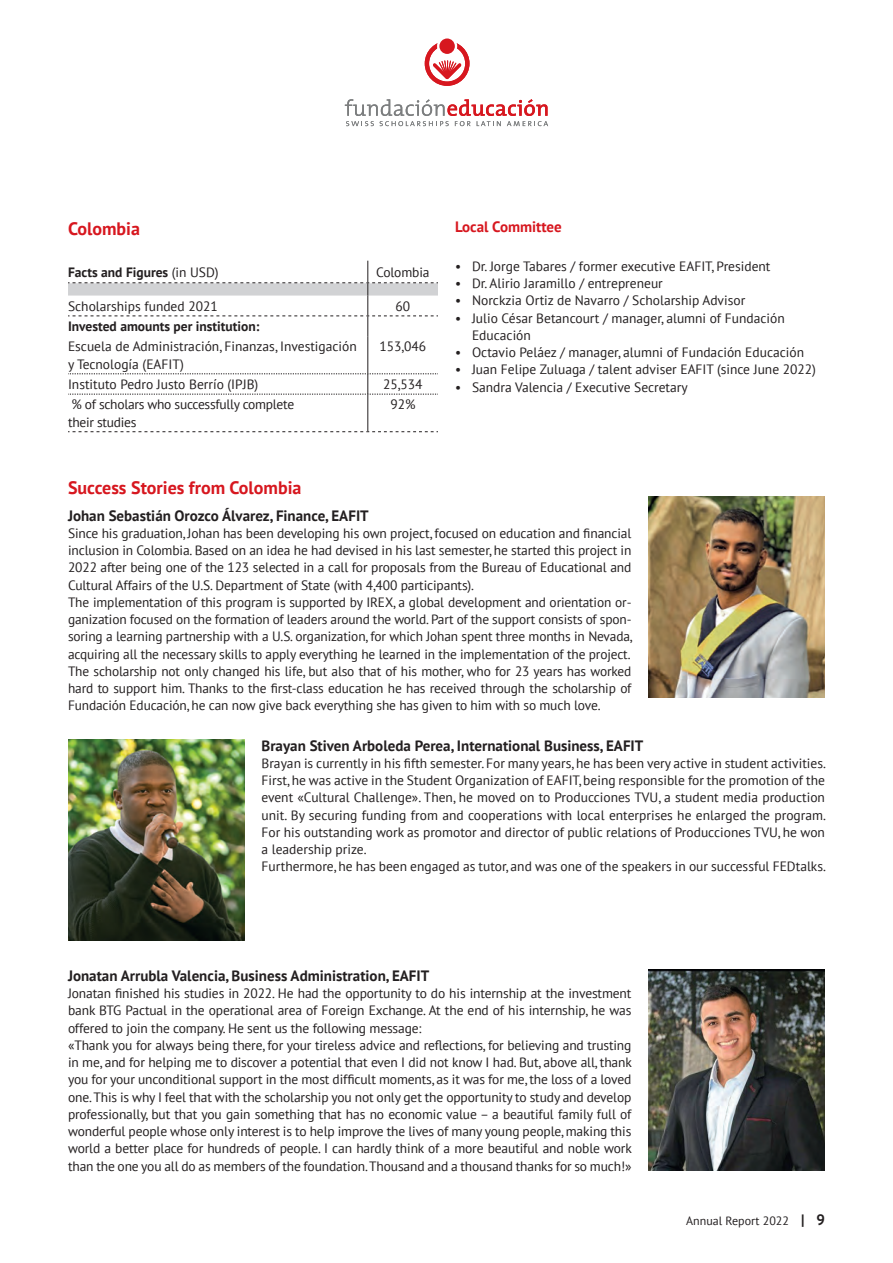
<style>
.page{position:relative;width:893px;height:1263px;background:#fff}
.page>*{position:absolute;margin:0;border:0;box-sizing:border-box;transform-origin:0 0}
.t1{font:700 18px "PT Sans";color:#d7171f}
.t2{font:700 15px "PT Sans";color:#231f20}
.t3{font:700 15px "PT Sans";color:#d7171f}
.t4{font:13.5px/17.2px "PT Sans";letter-spacing:-.01em;color:#231f20}
.t5{font:700 13.5px "PT Sans";color:#231f20}
.t6{font:12px "PT Sans";color:#231f20}
.s1{font-weight:400}
.s2{font-weight:700;font-size:15px}
</style>
<div class="page">
<div style="left:425px;top:41px;width:44px;height:45px;border:4px solid #d7171f;border-radius:50%"></div>
<svg style="left:430px;top:60px;width:34px;height:22px"></svg>
<svg style="left:438px;top:37px;width:18px;height:18px"></svg>
<div style="left:437px;top:36px;width:20px;height:20px;border:2px solid #fff;border-radius:50%"></div>
<svg style="left:345px;top:99px;width:203px;height:27px"></svg>
<hr style="left:367px;top:336px;width:1px;height:38px;background:#231f20">
<hr style="left:367px;top:394px;width:1px;height:37px;background:#231f20">
<svg style="left:68px;top:261px;width:370px;height:75px"></svg>
<svg style="left:68px;top:431px;width:370px;height:1px"></svg>
<svg style="left:68px;top:374px;width:370px;height:21px"></svg>
<img style="left:648px;top:969px;width:177px;height:202px">
<img style="left:648px;top:496px;width:177px;height:201px">
<img style="left:68px;top:739px;width:176px;height:201px">
<h1 class="t1" style="left:68px;top:216px;width:73px">Colombia</h1>
<p class="t5" style="left:68px;top:263px;width:152px">Facts and Figures <span class="s1">(in USD)</span></p>
<p class="t4" style="left:376px;top:263px;width:55px">Colombia</p>
<p class="t4" style="left:68px;top:297px;width:151px">Scholarships funded 2021</p>
<p class="t4" style="left:396px;top:297px;width:16px">60</p>
<p class="t5" style="left:68px;top:317px;width:193px">Invested amounts per institution:</p>
<p class="t4" style="left:68px;top:338px;width:290px">Escuela de Administración, Finanzas, Investigación y Tecnología (EAFIT)</p>
<p class="t4" style="left:379px;top:338px;width:48px">153,046</p>
<p class="t4" style="left:68px;top:375px;width:192px">Instituto Pedro Justo Berrío (IPJB)</p>
<p class="t4" style="left:383px;top:375px;width:41px">25,534</p>
<p class="t4" style="left:68px;top:396px;width:228px">% of scholars who successfully complete their studies</p>
<p class="t4" style="left:390px;top:396px;width:27px">92%</p>
<p class="t3" style="left:455px;top:217px;width:108px">Local Committee</p>
<p class="t4" style="left:455px;top:257px;width:317px">• Dr. Jorge Tabares / former executive EAFIT, President</p>
<p class="t4" style="left:455px;top:274px;width:209px">• Dr. Alirio Jaramillo / entrepreneur</p>
<p class="t4" style="left:455px;top:292px;width:292px">• Norckzia Ortiz de Navarro / Scholarship Advisor</p>
<p class="t4" style="left:472px;top:309px;width:314px;text-indent:-17px">• Julio César Betancourt / manager, alumni of Fundación<br>Educación</p>
<p class="t4" style="left:455px;top:343px;width:351px">• Octavio Peláez / manager, alumni of Fundación Educación</p>
<p class="t4" style="left:455px;top:361px;width:362px">• Juan Felipe Zuluaga / talent adviser EAFIT (since June 2022)</p>
<p class="t4" style="left:455px;top:378px;width:234px">• Sandra Valencia / Executive Secretary</p>
<h1 class="t1" style="left:68px;top:476px;width:235px">Success Stories from Colombia</h1>
<p class="t2" style="left:68px;top:505px;width:302px">Johan Sebastián Orozco Álvarez, Finance, EAFIT</p>
<p class="t4" style="left:68px;top:524px;width:566px">Since his graduation, Johan has been developing his own project, focused on education and financial inclusion in Colombia. Based on an idea he had devised in his last semester, he started this project in 2022 after being one of the 123 selected in a call for proposals from the Bureau of Educational and Cultural Affairs of the U.S. Department of State (with 4,400 participants).<br>The implementation of this program is supported by IREX, a global development and orientation or&shy;ganization focused on the formation of leaders around the world. Part of the support consists of spon&shy;soring a learning partnership with a U.S. organization, for which Johan spent three months in Nevada, acquiring all the necessary skills to apply everything he learned in the implementation of the project.<br>The scholarship not only changed his life, but also that of his mother, who for 23 years has worked hard to support him. Thanks to the first-class education he has received through the scholarship of Fundación Educación, he can now give back everything she has given to him with so much love.</p>
<p class="t2" style="left:261px;top:735px;width:383px">Brayan Stiven Arboleda Perea, International Business, EAFIT</p>
<p class="t4" style="left:261px;top:754px;width:566px">Brayan is currently in his fifth semester. For many years, he has been very active in student activities.<br>First, he was active in the Student Organization of EAFIT, being responsible for the promotion of the event «Cultural Challenge». Then, he moved on to Producciones TVU, a student media production unit. By securing funding from and cooperations with local enterprises he enlarged the program.<br>For his outstanding work as promotor and director of public relations of Producciones TVU, he won a leadership prize.<br>Furthermore, he has been engaged as tutor, and was one of the speakers in our successful FEDtalks.</p>
<p class="t2" style="left:68px;top:965px;width:363px">Jonatan Arrubla Valencia, Business Administration, EAFIT</p>
<p class="t4" style="left:68px;top:984px;width:565px">Jonatan finished his studies in 2022. He had the opportunity to do his internship at the investment bank BTG Pactual in the operational area of Foreign Exchange. At the end of his internship, he was offered to join the company. He sent us the following message:<br>«Thank you for always being there, for your tireless advice and reflections, for believing and trusting in me, and for helping me to discover a potential that even I did not know I had. But, above all, thank you for your unconditional support in the most difficult moments, as it was for me, the loss of a loved one. This is why I feel that with the scholarship you not only get the opportunity to study and develop professionally, but that you gain something that has no economic value – a beautiful family full of wonderful people whose only interest is to help improve the lives of many young people, making this world a better place for hundreds of people. I can hardly think of a more beautiful and noble work than the one you all do as members of the foundation. Thousand and a thousand thanks for so much!»</p>
<p class="t6" style="left:686px;top:1213px;width:140px">Annual Report 2022 <span class="s2">| 9</span></p>
</div>
